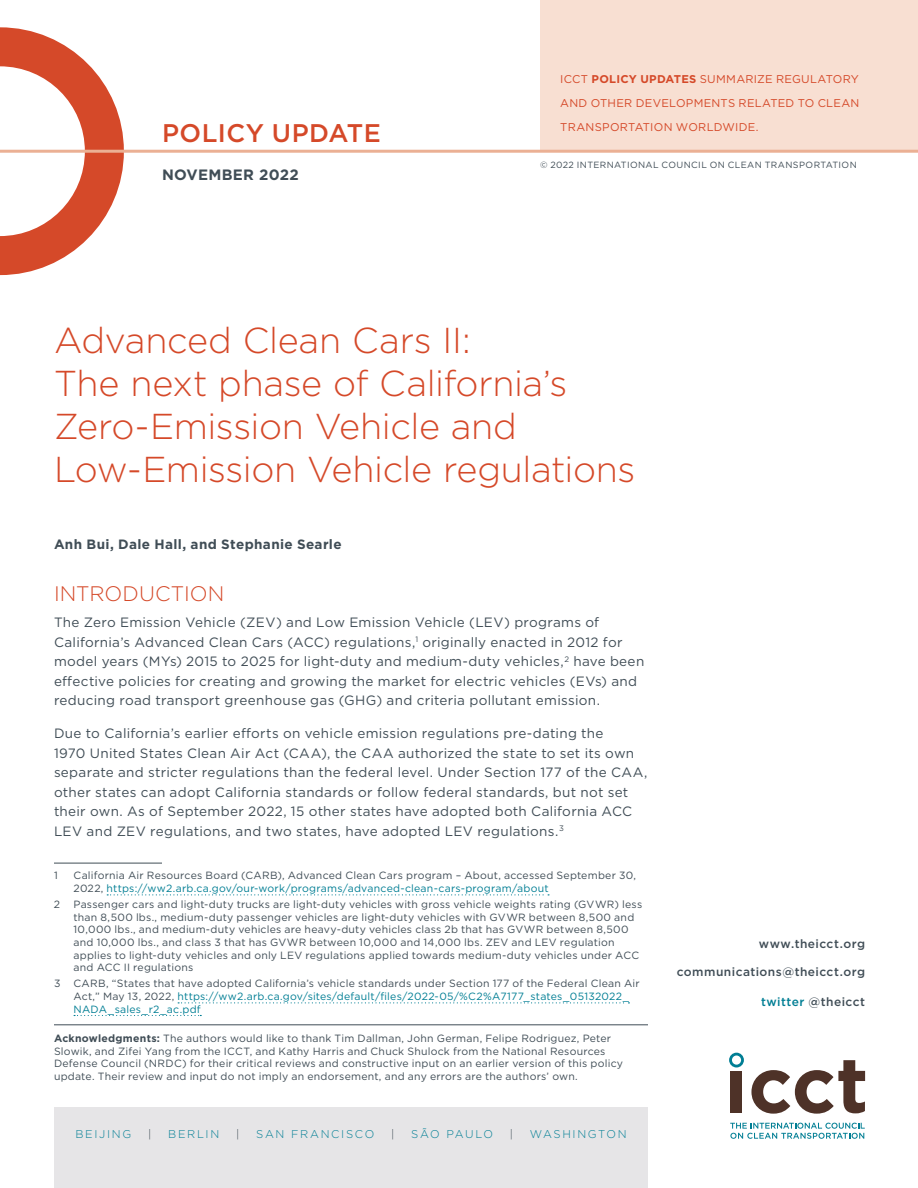
<style>
.page{position:relative;width:918px;height:1188px;background:#fff}
.page>*{position:absolute;margin:0;border:0;box-sizing:border-box;transform-origin:0 0}
.t1{font:300 36px/43.2px "Gotham";letter-spacing:-.01em;color:#d54929}
.t2{font:500 25.5px "Gotham";letter-spacing:.02em;color:#d54929}
.t3{font:300 21px "Gotham";color:#d54929}
.t4{font:700 15px "Gotham";letter-spacing:.02em;color:#404d56}
.t5{font:13.5px/19.5px "Gotham";letter-spacing:.02em;color:#404d56}
.t6{font:700 13.5px "Gotham";letter-spacing:.025em;color:#404d56}
.t7{font:500 12px "Gotham";letter-spacing:.04em;color:#404d56}
.t8{font:11.25px/24px "Gotham";letter-spacing:.02em;color:#d54929;text-align:justify}
.t9{font:300 11.25px "Gotham";letter-spacing:.15em;color:#007e94}
.t10{font:300 11.25px "Gotham";letter-spacing:.115em;color:#007e94}
.t11{font:300 11.25px "Gotham";color:#404d56}
.t12{font:10.5px/12.6px "Gotham";letter-spacing:.02em;color:#404d56}
.t13{font:9px "Gotham";letter-spacing:.04em;color:#404d56}
.s1{font-weight:700}
.s2{color:#007e94}
</style>
<div class="page">
<div style="left:54px;top:1107px;width:594px;height:81px;background:#e6e5e7"></div>
<div style="left:540px;top:0;width:378px;height:151px;background:#f8dfd2"></div>
<svg style="left:0;top:27px;width:124px;height:248px"></svg>
<hr style="left:54px;top:863px;width:108px;height:1px;background:#404d56">
<svg style="left:107px;top:894px;width:442px;height:1px"></svg>
<svg style="left:178px;top:1002px;width:451px;height:1px"></svg>
<svg style="left:74px;top:1015px;width:127px;height:1px"></svg>
<hr style="left:0;top:150px;width:918px;height:3px;background:#ebb094">
<svg style="left:730px;top:1123px;width:135px;height:16px"></svg>
<div style="left:730px;top:1071px;width:12px;height:42px;background:#4e3228"></div>
<svg style="left:751px;top:1060px;width:114px;height:54px"></svg>
<svg style="left:729px;top:1053px;width:15px;height:14px"></svg>
<hr style="left:54px;top:1024px;width:594px;height:1px;background:#404d56">
<h2 class="t2" style="left:162px;top:116px;width:220px">POLICY UPDATE</h2>
<h3 class="t4" style="left:162px;top:165px;width:138px">NOVEMBER 2022</h3>
<p class="t8" style="left:560px;top:66px;width:301px">ICCT <span class="s1">POLICY UPDATES</span> SUMMARIZE REGULATORY AND OTHER DEVELOPMENTS RELATED TO CLEAN TRANSPORTATION WORLDWIDE.</p>
<p class="t13" style="left:540px;top:159px;width:318px">© 2022 INTERNATIONAL COUNCIL ON CLEAN TRANSPORTATION</p>
<h1 class="t1" style="left:54px;top:318px;width:583px">Advanced Clean Cars II:<br>The next phase of California’s<br>Zero-Emission Vehicle and<br>Low-Emission Vehicle regulations</h1>
<p class="t6" style="left:54px;top:535px;width:289px">Anh Bui, Dale Hall, and Stephanie Searle</p>
<h3 class="t3" style="left:54px;top:580px;width:172px">INTRODUCTION</h3>
<p class="t5" style="left:54px;top:613px;width:592px">The Zero Emission Vehicle (ZEV) and Low Emission Vehicle (LEV) programs of California’s Advanced Clean Cars (ACC) regulations,<sup>1</sup> originally enacted in 2012 for model years (MYs) 2015 to 2025 for light-duty and medium-duty vehicles,<sup>2</sup> have been effective policies for creating and growing the market for electric vehicles (EVs) and reducing road transport greenhouse gas (GHG) and criteria pollutant emission.</p>
<p class="t5" style="left:54px;top:724px;width:595px">Due to California’s earlier efforts on vehicle emission regulations pre-dating the<br>1970 United States Clean Air Act (CAA), the CAA authorized the state to set its own separate and stricter regulations than the federal level. Under Section 177 of the CAA, other states can adopt California standards or follow federal standards, but not set their own. As of September 2022, 15 other states have adopted both California ACC LEV and ZEV regulations, and two states, have adopted LEV regulations.<sup>3</sup></p>
<p class="t12" style="left:54px;top:869px;width:5px">1</p>
<p class="t12" style="left:73px;top:869px;width:564px">California Air Resources Board (CARB), Advanced Clean Cars program – About, accessed September 30,<br>2022, <span class="s2">https://ww2.arb.ca.gov/our-work/programs/advanced-clean-cars-program/about</span></p>
<p class="t12" style="left:54px;top:898px;width:8px">2</p>
<p class="t12" style="left:73px;top:898px;width:570px">Passenger cars and light-duty trucks are light-duty vehicles with gross vehicle weights rating (GVWR) less than 8,500 lbs., medium-duty passenger vehicles are light-duty vehicles with GVWR between 8,500 and 10,000 lbs., and medium-duty vehicles are heavy-duty vehicles class 2b that has GVWR between 8,500 and 10,000 lbs., and class 3 that has GVWR between 10,000 and 14,000 lbs. ZEV and LEV regulation applies to light-duty vehicles and only LEV regulations applied towards medium-duty vehicles under ACC and ACC II regulations</p>
<p class="t12" style="left:73px;top:977px;width:568px;text-indent:-19px">3 CARB, “States that have adopted California’s vehicle standards under Section 177 of the Federal Clean Air<br>Act,” May 13, 2022, <span class="s2">https://ww2.arb.ca.gov/sites/default/files/2022-05/%C2%A7177_states_05132022_<br>NADA_sales_r2_ac.pdf</span></p>
<p class="t12" style="left:54px;top:1032px;width:571px"><span class="s1">Acknowledgments:</span> The authors would like to thank Tim Dallman, John German, Felipe Rodriguez, Peter Slowik, and Zifei Yang from the ICCT, and Kathy Harris and Chuck Shulock from the National Resources Defense Council (NRDC) for their critical reviews and constructive input on an earlier version of this policy update. Their review and input do not imply an endorsement, and any errors are the authors’ own.</p>
<p class="t9" style="left:75px;top:1127px;width:57px">BEIJING</p>
<p class="t11" style="left:148px;top:1127px;width:5px">|</p>
<p class="t9" style="left:168px;top:1127px;width:53px">BERLIN</p>
<p class="t11" style="left:236px;top:1127px;width:5px">|</p>
<p class="t9" style="left:256px;top:1127px;width:120px">SAN FRANCISCO</p>
<p class="t11" style="left:391px;top:1127px;width:5px">|</p>
<p class="t10" style="left:411px;top:1127px;width:83px">SÃO PAULO</p>
<p class="t11" style="left:510px;top:1127px;width:5px">|</p>
<p class="t9" style="left:530px;top:1127px;width:98px">WASHINGTON</p>
<p class="t7" style="left:759px;top:936px;width:108px">www.theicct.org</p>
<p class="t7" style="left:677px;top:964px;width:190px">communications@theicct.org</p>
<p class="t7" style="left:761px;top:994px;width:105px"><span class="s2">twitter</span> @theicct</p>
</div>
